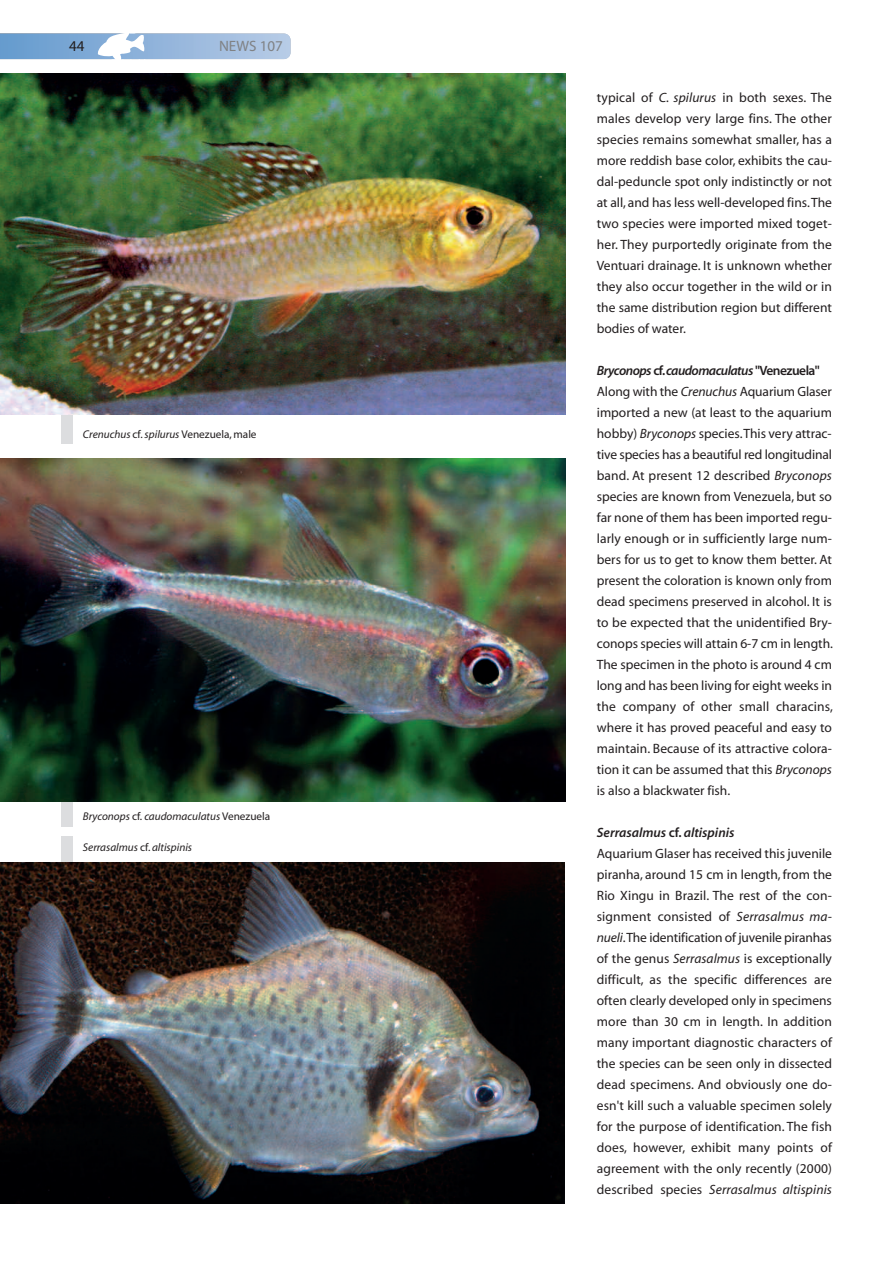
<style>
.page{position:relative;width:893px;height:1263px;background:#fff}
.page>*{position:absolute;margin:0;border:0;box-sizing:border-box;transform-origin:0 0}
.t1{font:15px "Myriad MM 412 wt 601 wd";color:#808285}
.t2{font:15px "Myriad MM 412 wt 601 wd";color:#231f20}
.t3{font:13.5px/21px "Myriad MM 412 wt 601 wd";color:#231f20;text-align:justify}
.t4{font:13.5px "Myriad MM It 565 wt 600 wd";letter-spacing:-.03em;color:#231f20}
.t5{font:13.5px "Myriad MM It 412 wt 601 wd";letter-spacing:.01em;color:#231f20}
.t6{font:13.5px "Myriad MM It 565 wt 600 wd";color:#231f20}
.t7{font:11.25px "Myriad MM It 412 wt 601 wd";color:#231f20}
.s1{font-family:"Myriad MM 412 wt 601 wd"}
.s2{font-family:"Myriad MM It 412 wt 601 wd"}
.s3{font-family:"Myriad MM 565 wt 600 wd"}
</style>
<div class="page">
<svg style="left:0;top:33px;width:291px;height:27px;background:#9dbcde"></svg>
<div style="left:61px;top:401px;width:12px;height:43px;background:#dcdddf"></div>
<img style="left:0;top:73px;width:566px;height:342px">
<div style="left:61px;top:784px;width:12px;height:43px;background:#dcdddf"></div>
<div style="left:61px;top:837px;width:12px;height:42px;background:#dcdddf"></div>
<img style="left:0;top:459px;width:566px;height:342px">
<img style="left:0;top:863px;width:565px;height:340px">
<p class="t2" style="left:69px;top:41px;width:17px">44</p>
<p class="t1" style="left:219px;top:41px;width:65px">NEWS 107</p>
<p class="t7" style="left:83px;top:430px;width:175px">Crenuchus <span class="s1">cf</span>.spilurus <span class="s1">Venezuela, male</span></p>
<p class="t7" style="left:83px;top:812px;width:189px">Bryconops <span class="s1">cf.</span> caudomaculatus <span class="s1">Venezuela</span></p>
<p class="t7" style="left:83px;top:843px;width:111px">Serrasalmus <span class="s1">cf</span>.altispinis</p>
<p class="t3" style="left:597px;top:88px;width:237px">typical of <span class="s2">C. spilurus</span> in both sexes. The males develop very large fins. The other species remains somewhat smaller, has a more reddish base color, exhibits the cau&shy;dal-peduncle spot only indistinctly or not at all, and has less well-developed fins.The two species were imported mixed toget&shy;her. They purportedly originate from the Ventuari drainage. It is unknown whether they also occur together in the wild or in the same distribution region but different bodies of water.</p>
<p class="t4" style="left:597px;top:365px;width:225px">Bryconops <span class="s3">cf.</span>caudomaculatus <span class="s3">"Venezuela"</span></p>
<p class="t3" style="left:597px;top:382px;width:238px">Along with the <span class="s2">Crenuchus</span> Aquarium Glaser imported a new (at least to the aquarium hobby) <span class="s2">Bryconops</span> species.This very attrac&shy;tive species has a beautiful red longitudinal band. At present 12 described <span class="s2">Bryconops </span>species are known from Venezuela, but so far none of them has been imported regu&shy;larly enough or in sufficiently large num&shy;bers for us to get to know them better. At present the coloration is known only from dead specimens preserved in alcohol. It is to be expected that the unidentified Bry&shy;conops species will attain 6-7 cm in length.<br>The specimen in the photo is around 4 cm long and has been living for eight weeks in the company of other small characins, where it has proved peaceful and easy to maintain. Because of its attractive colora&shy;tion it can be assumed that this <span class="s2">Bryconops </span>is also a blackwater fish.</p>
<p class="t6" style="left:597px;top:827px;width:139px">Serrasalmus <span class="s3">cf.</span> altispinis</p>
<p class="t3" style="left:597px;top:844px;width:237px">Aquarium Glaser has received this juvenile piranha, around 15 cm in length, from the Rio Xingu in Brazil. The rest of the con&shy;signment consisted of <span class="s2">Serrasalmus ma&shy;nueli</span>.The identification of juvenile piranhas of the genus <span class="s2">Serrasalmus</span> is exceptionally difficult, as the specific differences are often clearly developed only in specimens more than 30 cm in length. In addition many important diagnostic characters of the species can be seen only in dissected dead specimens. And obviously one do&shy;esn't kill such a valuable specimen solely for the purpose of identification. The fish does, however, exhibit many points of agreement with the only recently (2000)</p>
<p class="t5" style="left:597px;top:1184px;width:237px"><span class="s1">described species</span> Serrasalmus altispinis</p>
</div>
